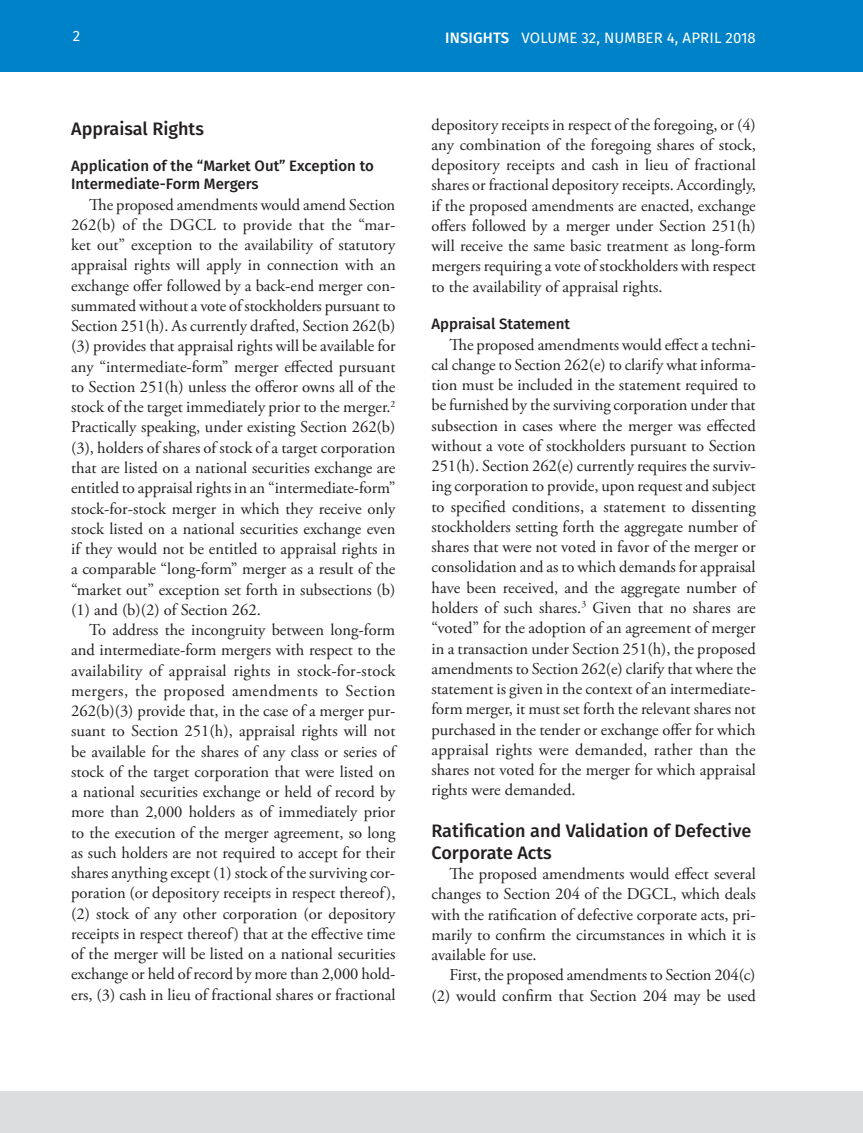
<style>
.page{position:relative;width:863px;height:1133px;background:#fff}
.page>*{position:absolute;margin:0;border:0;box-sizing:border-box;transform-origin:0 0}
.t1{font:500 18px/21.6px "Fira Sans";color:#231f20}
.t2{font:16.5px/20.2px "Adobe Garamond Pro";color:#231f20;text-align:justify}
.t3{font:500 15px/18px "Fira Sans";color:#231f20}
.t4{font:15px "Fira Sans";letter-spacing:.01em;color:#fff}
.s1{font-weight:500}
</style>
<div class="page">
<div style="left:0;top:0;width:862px;height:71px;background:#0082c8"></div>
<div style="left:0;top:1091px;width:862px;height:41px;background:#dcdddf"></div>
<p class="t4" style="left:73px;top:24px;width:9px">2</p>
<p class="t4" style="left:445px;top:26px;width:312px"><span class="s1">INSIGHTS</span> VOLUME 32, NUMBER 4, APRIL 2018</p>
<p class="t1" style="left:71px;top:116px;width:134px">Appraisal Rights</p>
<p class="t3" style="left:71px;top:156px;width:304px">Application of the “Market Out” Exception to<br>Intermediate-Form Mergers</p>
<p class="t2" style="left:71px;top:195px;width:326px;text-indent:18px">The proposed amendments would amend Section 262(b) of the DGCL to provide that the “mar&shy;ket out” exception to the availability of statutory appraisal rights will apply in connection with an exchange offer followed by a back-end merger con&shy;summated without a vote of stockholders pursuant to Section 251(h). As currently drafted, Section 262(b) (3) provides that appraisal rights will be available for any “intermediate-form” merger effected pursuant to Section 251(h) unless the offeror owns all of the stock of the target immediately prior to the merger.<sup>2<br></sup>Practically speaking, under existing Section 262(b) (3), holders of shares of stock of a target corporation that are listed on a national securities exchange are entitled to appraisal rights in an “intermediate-form” stock-for-stock merger in which they receive only stock listed on a national securities exchange even if they would not be entitled to appraisal rights in a comparable “long-form” merger as a result of the “market out” exception set forth in subsections (b) (1) and (b)(2) of Section 262.</p>
<p class="t2" style="left:71px;top:620px;width:326px;text-indent:18px">To address the incongruity between long-form and intermediate-form mergers with respect to the availability of appraisal rights in stock-for-stock mergers, the proposed amendments to Section 262(b)(3) provide that, in the case of a merger pur&shy;suant to Section 251(h), appraisal rights will not be available for the shares of any class or series of stock of the target corporation that were listed on a national securities exchange or held of record by more than 2,000 holders as of immediately prior to the execution of the merger agreement, so long as such holders are not required to accept for their shares anything except (1) stock of the surviving cor&shy;poration (or depository receipts in respect thereof), (2) stock of any other corporation (or depository receipts in respect thereof) that at the effective time of the merger will be listed on a national securities exchange or held of record by more than 2,000 hold&shy;ers, (3) cash in lieu of fractional shares or fractional</p>
<p class="t2" style="left:431px;top:115px;width:326px">depository receipts in respect of the foregoing, or (4) any combination of the foregoing shares of stock, depository receipts and cash in lieu of fractional shares or fractional depository receipts. Accordingly, if the proposed amendments are enacted, exchange offers followed by a merger under Section 251(h) will receive the same basic treatment as long-form mergers requiring a vote of stockholders with respect to the availability of appraisal rights.</p>
<p class="t3" style="left:431px;top:314px;width:140px">Appraisal Statement</p>
<p class="t2" style="left:431px;top:335px;width:326px;text-indent:18px">The proposed amendments would effect a techni&shy;cal change to Section 262(e) to clarify what informa&shy;tion must be included in the statement required to be furnished by the surviving corporation under that subsection in cases where the merger was effected without a vote of stockholders pursuant to Section 251(h). Section 262(e) currently requires the surviv&shy;ing corporation to provide, upon request and subject to specified conditions, a statement to dissenting stockholders setting forth the aggregate number of shares that were not voted in favor of the merger or consolidation and as to which demands for appraisal have been received, and the aggregate number of holders of such shares.<sup>3</sup> Given that no shares are “voted” for the adoption of an agreement of merger in a transaction under Section 251(h), the proposed amendments to Section 262(e) clarify that where the statement is given in the context of an intermediate&shy;form merger, it must set forth the relevant shares not purchased in the tender or exchange offer for which appraisal rights were demanded, rather than the shares not voted for the merger for which appraisal rights were demanded.</p>
<p class="t1" style="left:431px;top:819px;width:321px">Ratification and Validation of Defective<br>Corporate Acts</p>
<p class="t2" style="left:431px;top:864px;width:326px;text-indent:18px">The proposed amendments would effect several changes to Section 204 of the DGCL, which deals with the ratification of defective corporate acts, pri&shy;marily to confirm the circumstances in which it is available for use.</p>
<p class="t2" style="left:431px;top:965px;width:326px;text-align:right">First, the proposed amendments to Section 204(c) (2) would confirm that Section 204 may be used</p>
</div>
